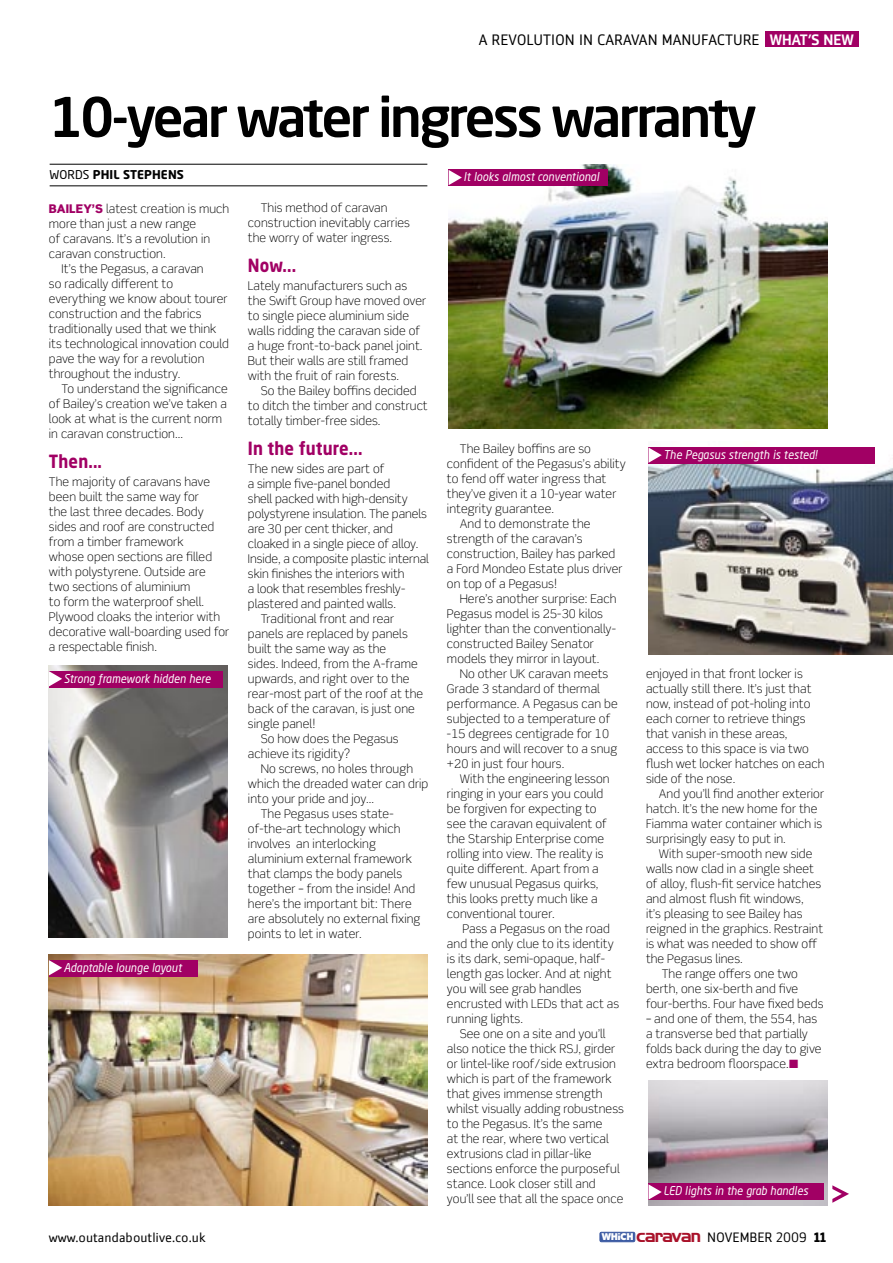
<style>
.page{position:relative;width:893px;height:1263px;background:#fff}
.page>*{position:absolute;margin:0;border:0;box-sizing:border-box;transform-origin:0 0}
.main_headline{font:500 54px "Neo Sans Std";letter-spacing:-.05em;color:#000}
.subhead{font:700 18px "Neo Sans Std";letter-spacing:.01em;color:#a10064;scale:.9 1}
.t1{font:15px "Zemestro Std";color:#000}
.t2{font:500 15px "Zemestro Std";color:#fff}
.t3{font:13.5px "Zemestro Std";color:#000}
.body_copy{font:300 12px/15px "Scene Std";letter-spacing:.01em;color:#000}
.subhead-2{font:300 12px/15px "Scene Std";letter-spacing:.01em;color:#000}
.t4{font:italic 12px "Neo Sans Std";letter-spacing:.01em;color:#fff;scale:.9 1}
.first_para{font:300 12px/15px "Scene Std";letter-spacing:.01em;color:#000}
.body_copy_no_indent{font:700 12px "Neo Sans Std";letter-spacing:.01em;color:#000}
.t5{font:800 9.45px "Montreal TS";color:#fff}
.s1{font-weight:400}
.s2{font-weight:900;color:#a10064}
.s3{color:#a10064}
.s4{font-family:"Handel Gothic EF";font-weight:700;font-size:18.75px;color:#a9122a}
.s5{font-weight:700}
</style>
<div class="page">
<svg style="left:832px;top:1185px;width:17px;height:18px"></svg>
<hr style="left:50px;top:164px;width:377px;height:1px;background:#000">
<hr style="left:50px;top:186px;width:377px;height:1px;background:#000">
<img style="left:49px;top:954px;width:378px;height:251px">
<div style="left:49px;top:960px;width:149px;height:16px;background:#a10064"></div>
<svg style="left:49px;top:960px;width:13px;height:15px"></svg>
<img style="left:648px;top:1080px;width:179px;height:125px">
<div style="left:648px;top:1184px;width:176px;height:16px;background:#a10064"></div>
<svg style="left:648px;top:1184px;width:14px;height:16px"></svg>
<img style="left:449px;top:164px;width:378px;height:265px">
<div style="left:449px;top:170px;width:159px;height:16px;background:#a10064"></div>
<svg style="left:449px;top:170px;width:13px;height:15px"></svg>
<img style="left:49px;top:666px;width:178px;height:271px">
<div style="left:49px;top:671px;width:173px;height:16px;background:#a10064"></div>
<svg style="left:49px;top:671px;width:13px;height:15px"></svg>
<img style="left:648px;top:447px;width:245px;height:208px">
<div style="left:648px;top:448px;width:227px;height:16px;background:#a10064"></div>
<svg style="left:648px;top:447px;width:14px;height:16px"></svg>
<div style="left:765px;top:32px;width:94px;height:15px;background:#a10064"></div>
<svg style="left:600px;top:1232px;width:35px;height:10px"></svg>
<p class="t1" style="left:479px;top:31px;width:282px">A REVOLUTION IN CARAVAN MANUFACTURE</p>
<p class="t2" style="left:770px;top:30px;width:86px">WHAT’S NEW</p>
<p class="main_headline" style="left:49px;top:83px;width:709px">10-year water ingress warranty</p>
<p class="body_copy_no_indent" style="left:50px;top:167px;width:136px"><span class="s1">WORDS</span> PHIL STEPHENS</p>
<p class="t4" style="left:463px;top:169px;width:152px">It looks almost conventional</p>
<p class="first_para" style="left:49px;top:201px;width:182px"><span class="s2">BAILEY’S</span> latest creation is much more than just a new range<br>of caravans. It’s a revolution in caravan construction.</p>
<p class="body_copy" style="left:49px;top:261px;width:182px;text-indent:13px">It’s the Pegasus, a caravan<br>so radically different to everything we know about tourer construction and the fabrics traditionally used that we think its technological innovation could pave the way for a revolution throughout the industry.</p>
<p class="body_copy" style="left:49px;top:381px;width:180px;text-indent:13px">To understand the significance of Bailey’s creation we’ve taken a look at what is the current norm in caravan construction...</p>
<p class="subhead" style="left:49px;top:449px;width:61px">Then...</p>
<p class="subhead-2" style="left:49px;top:474px;width:182px">The majority of caravans have been built the same way for<br>the last three decades. Body sides and roof are constructed from a timber framework<br>whose open sections are filled with polystyrene. Outside are two sections of aluminium<br>to form the waterproof shell.<br>Plywood cloaks the interior with decorative wall-boarding used for a respectable finish.</p>
<p class="t4" style="left:64px;top:671px;width:165px">Strong framework hidden here</p>
<p class="t4" style="left:64px;top:960px;width:133px">Adaptable lounge layout</p>
<p class="subhead-2" style="left:248px;top:200px;width:163px;text-indent:13px">This method of caravan construction inevitably carries the worry of water ingress.</p>
<p class="subhead" style="left:248px;top:254px;width:55px">Now...</p>
<p class="subhead-2" style="left:248px;top:278px;width:180px">Lately manufacturers such as the Swift Group have moved over to single piece aluminium side walls ridding the caravan side of a huge front-to-back panel joint.<br>But their walls are still framed with the fruit of rain forests.</p>
<p class="subhead-2" style="left:248px;top:383px;width:181px;text-indent:13px">So the Bailey boffins decided to ditch the timber and construct totally timber-free sides.</p>
<p class="subhead" style="left:248px;top:437px;width:129px">In the future...</p>
<p class="subhead-2" style="left:248px;top:461px;width:183px">The new sides are part of<br>a simple five-panel bonded<br>shell packed with high-density polystyrene insulation. The panels are 30 per cent thicker, and cloaked in a single piece of alloy.<br>Inside, a composite plastic internal skin finishes the interiors with<br>a look that resembles freshly&shy;plastered and painted walls.</p>
<p class="subhead-2" style="left:248px;top:611px;width:177px;text-indent:13px">Traditional front and rear panels are replaced by panels built the same way as the<br>sides. Indeed, from the A-frame upwards, and right over to the rear-most part of the roof at the back of the caravan, is just one single panel!</p>
<p class="subhead-2" style="left:248px;top:731px;width:152px;text-indent:13px">So how does the Pegasus achieve its rigidity?</p>
<p class="subhead-2" style="left:248px;top:761px;width:182px;text-indent:13px">No screws, no holes through which the dreaded water can drip into your pride and joy...</p>
<p class="subhead-2" style="left:248px;top:806px;width:174px;text-indent:13px">The Pegasus uses state&shy;of-the-art technology which involves an interlocking aluminium external framework that clamps the body panels together – from the inside! And here’s the important bit: There are absolutely no external fixing points to let in water.</p>
<p class="body_copy" style="left:447px;top:441px;width:180px;text-indent:13px">The Bailey boffins are so confident of the Pegasus’s ability to fend off water ingress that they’ve given it a 10-year water integrity guarantee.</p>
<p class="body_copy" style="left:447px;top:516px;width:177px;text-indent:13px">And to demonstrate the strength of the caravan’s construction, Bailey has parked a Ford Mondeo Estate plus driver on top of a Pegasus!</p>
<p class="body_copy" style="left:447px;top:591px;width:171px;text-indent:13px">Here’s another surprise: Each<br>Pegasus model is 25-30 kilos lighter than the conventionally&shy;constructed Bailey Senator models they mirror in layout.</p>
<p class="body_copy" style="left:447px;top:666px;width:172px;text-indent:13px">No other UK caravan meets<br>Grade 3 standard of thermal performance. A Pegasus can be subjected to a temperature of -15 degrees centigrade for 10 hours and will recover to a snug +20 in just four hours.</p>
<p class="body_copy" style="left:447px;top:771px;width:164px;text-indent:13px">With the engineering lesson ringing in your ears you could be forgiven for expecting to see the caravan equivalent of the Starship Enterprise come rolling into view. The reality is quite different. Apart from a few unusual Pegasus quirks, this looks pretty much like a conventional tourer.</p>
<p class="body_copy" style="left:447px;top:921px;width:174px;text-indent:16px">Pass a Pegasus on the road and the only clue to its identity is its dark, semi-opaque, half&shy;length gas locker. And at night you will see grab handles encrusted with LEDs that act as running lights.</p>
<p class="body_copy" style="left:447px;top:1026px;width:178px;text-indent:13px">See one on a site and you’ll also notice the thick RSJ, girder or lintel-like roof/side extrusion which is part of the framework that gives immense strength whilst visually adding robustness to the Pegasus. It’s the same<br>at the rear, where two vertical extrusions clad in pillar-like sections enforce the purposeful stance. Look closer still and you’ll see that all the space once</p>
<p class="t4" style="left:663px;top:447px;width:172px">The Pegasus strength is tested!</p>
<p class="body_copy" style="left:646px;top:666px;width:180px">enjoyed in that front locker is actually still there. It’s just that now, instead of pot-holing into each corner to retrieve things that vanish in these areas, access to this space is via two flush wet locker hatches on each side of the nose.</p>
<p class="body_copy" style="left:646px;top:786px;width:180px;text-indent:13px">And you’ll find another exterior hatch. It’s the new home for the<br>Fiamma water container which is surprisingly easy to put in.</p>
<p class="body_copy" style="left:646px;top:846px;width:179px;text-indent:13px">With super-smooth new side walls now clad in a single sheet of alloy, flush-fit service hatches and almost flush fit windows,<br>it’s pleasing to see Bailey has reigned in the graphics. Restraint is what was needed to show off the Pegasus lines.</p>
<p class="body_copy" style="left:646px;top:966px;width:179px;text-indent:16px">The range offers one two berth, one six-berth and five four-berths. Four have fixed beds</p>
<p class="body_copy" style="left:646px;top:1011px;width:177px">– and one of them, the 554, has a transverse bed that partially folds back during the day to give extra bedroom floorspace.<span class="s3">■</span></p>
<p class="t4" style="left:663px;top:1183px;width:162px">LED lights in the grab handles</p>
<p class="t3" style="left:49px;top:1229px;width:158px">www.outandaboutlive.co.uk</p>
<p class="t5" style="left:602px;top:1230px;width:33px">WHICH</p>
<p class="t3" style="left:636px;top:1229px;width:191px"><span class="s4">caravan</span> NOVEMBER 2009 <span class="s5">11</span></p>
</div>
